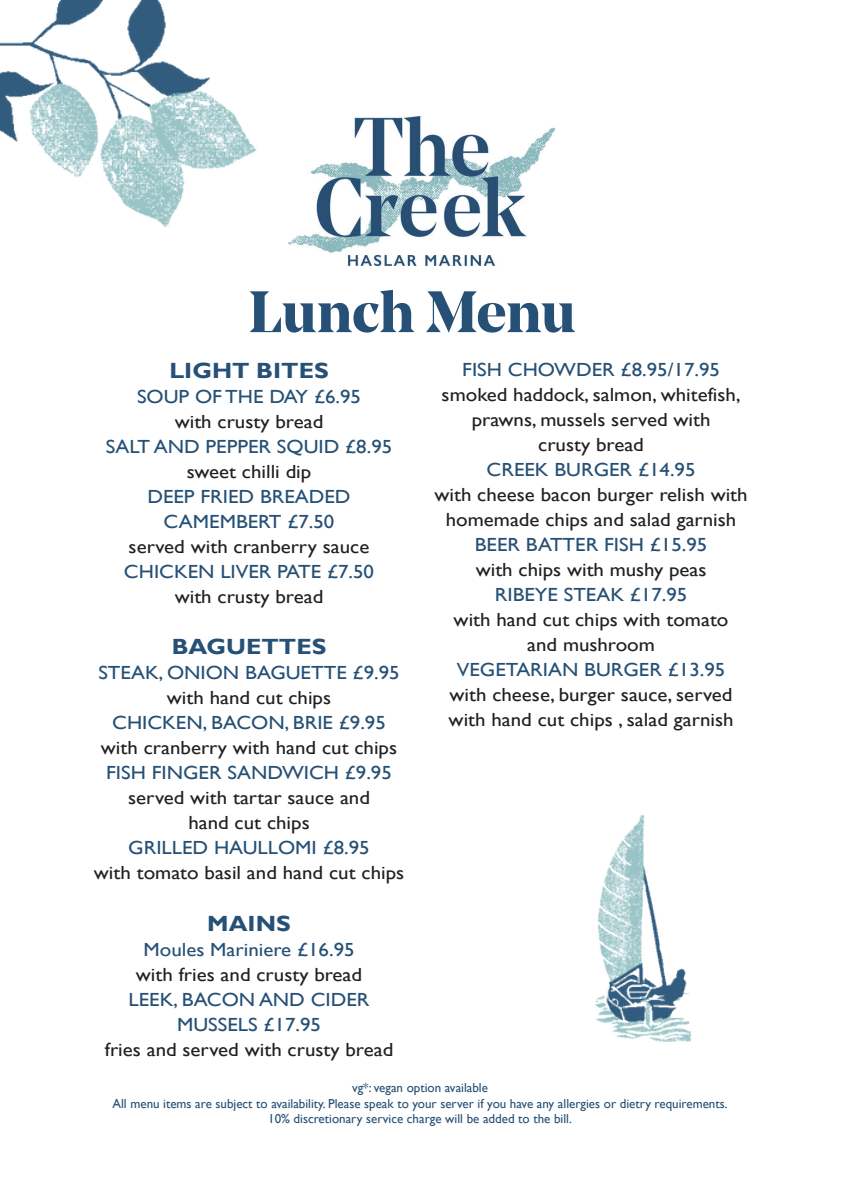
<style>
.page{position:relative;width:842px;height:1191px;background:#fff}
.page>*{position:absolute;margin:0;border:0;box-sizing:border-box;transform-origin:0 0}
.t1{font:700 58px "Noe Display";letter-spacing:-.005em;color:#265075}
.t2{font:700 22px "Gill Sans";color:#265075;scale:1.1 1}
.t3{font:19px/25px "Gill Sans";color:#231f20;text-align:center;scale:1.1 1}
.t4{font:19px/25px "Gill Sans";color:#265075;text-align:center;scale:1.1 1}
.t5{font:13px/15.6px "Gill Sans";color:#265075;text-align:center}
</style>
<div class="page">
<img style="left:595px;top:815px;width:97px;height:227px">
<svg style="left:1px;top:0;width:256px;height:228px"></svg>
<svg style="left:288px;top:117px;width:267px;height:149px"></svg>
<h1 class="t1" style="left:249px;top:274px;width:328px">Lunch Menu</h1>
<p class="t2" style="left:169px;top:357px;width:146px">LIGHT BITES</p>
<p class="t4" style="left:137px;top:384px;width:205px">SOUP OF THE DAY £6.95</p>
<p class="t3" style="left:175px;top:409px;width:137px">with crusty bread</p>
<p class="t4" style="left:106px;top:434px;width:262px">SALT AND PEPPER SQUID £8.95</p>
<p class="t3" style="left:187px;top:459px;width:115px">sweet chilli dip</p>
<p class="t4" style="left:147px;top:484px;width:186px">DEEP FRIED BREADED<br>CAMEMBERT £7.50</p>
<p class="t3" style="left:129px;top:534px;width:220px">served with cranberry sauce</p>
<p class="t4" style="left:124px;top:559px;width:229px">CHICKEN LIVER PATE £7.50</p>
<p class="t3" style="left:175px;top:584px;width:137px">with crusty bread</p>
<p class="t2" style="left:172px;top:633px;width:142px">BAGUETTES</p>
<p class="t4" style="left:98px;top:660px;width:275px">STEAK, ONION BAGUETTE £9.95</p>
<p class="t3" style="left:167px;top:685px;width:151px">with hand cut chips</p>
<p class="t4" style="left:112px;top:710px;width:250px">CHICKEN, BACON, BRIE £9.95</p>
<p class="t3" style="left:101px;top:735px;width:271px">with cranberry with hand cut chips</p>
<p class="t4" style="left:106px;top:760px;width:261px">FISH FINGER SANDWICH £9.95</p>
<p class="t3" style="left:128px;top:785px;width:221px">served with tartar sauce and hand cut chips</p>
<p class="t4" style="left:128px;top:835px;width:221px">GRILLED HAULLOMI £8.95</p>
<p class="t3" style="left:94px;top:860px;width:284px">with tomato basil and hand cut chips</p>
<p class="t2" style="left:207px;top:910px;width:77px">MAINS</p>
<p class="t4" style="left:143px;top:937px;width:193px">Moules Mariniere £16.95</p>
<p class="t3" style="left:136px;top:962px;width:207px">with fries and crusty bread</p>
<p class="t4" style="left:129px;top:987px;width:221px">LEEK, BACON AND CIDER<br>MUSSELS £17.95</p>
<p class="t3" style="left:105px;top:1037px;width:264px">fries and served with crusty bread</p>
<p class="t4" style="left:462px;top:357px;width:236px">FISH CHOWDER £8.95/17.95</p>
<p class="t3" style="left:442px;top:382px;width:273px">smoked haddock, salmon, whitefish, prawns, mussels served with<br>crusty bread</p>
<p class="t4" style="left:487px;top:457px;width:191px">CREEK BURGER £14.95</p>
<p class="t3" style="left:434px;top:482px;width:286px">with cheese bacon burger relish with homemade chips and salad garnish</p>
<p class="t4" style="left:475px;top:532px;width:213px">BEER BATTER FISH £15.95</p>
<p class="t3" style="left:476px;top:557px;width:211px">with chips with mushy peas</p>
<p class="t4" style="left:495px;top:582px;width:177px">RIBEYE STEAK £17.95</p>
<p class="t3" style="left:454px;top:607px;width:251px">with hand cut chips with tomato and mushroom</p>
<p class="t4" style="left:457px;top:657px;width:245px">VEGETARIAN BURGER £13.95</p>
<p class="t3" style="left:449px;top:682px;width:260px;text-align:left">with cheese, burger sauce, served with hand cut chips , salad garnish</p>
<p class="t5" style="left:112px;top:1080px;width:617px">vg*: vegan option available<br>All menu items are subject to availability. Please speak to your server if you have any allergies or dietry requirements.<br>10% discretionary service charge will be added to the bill.</p>
</div>
